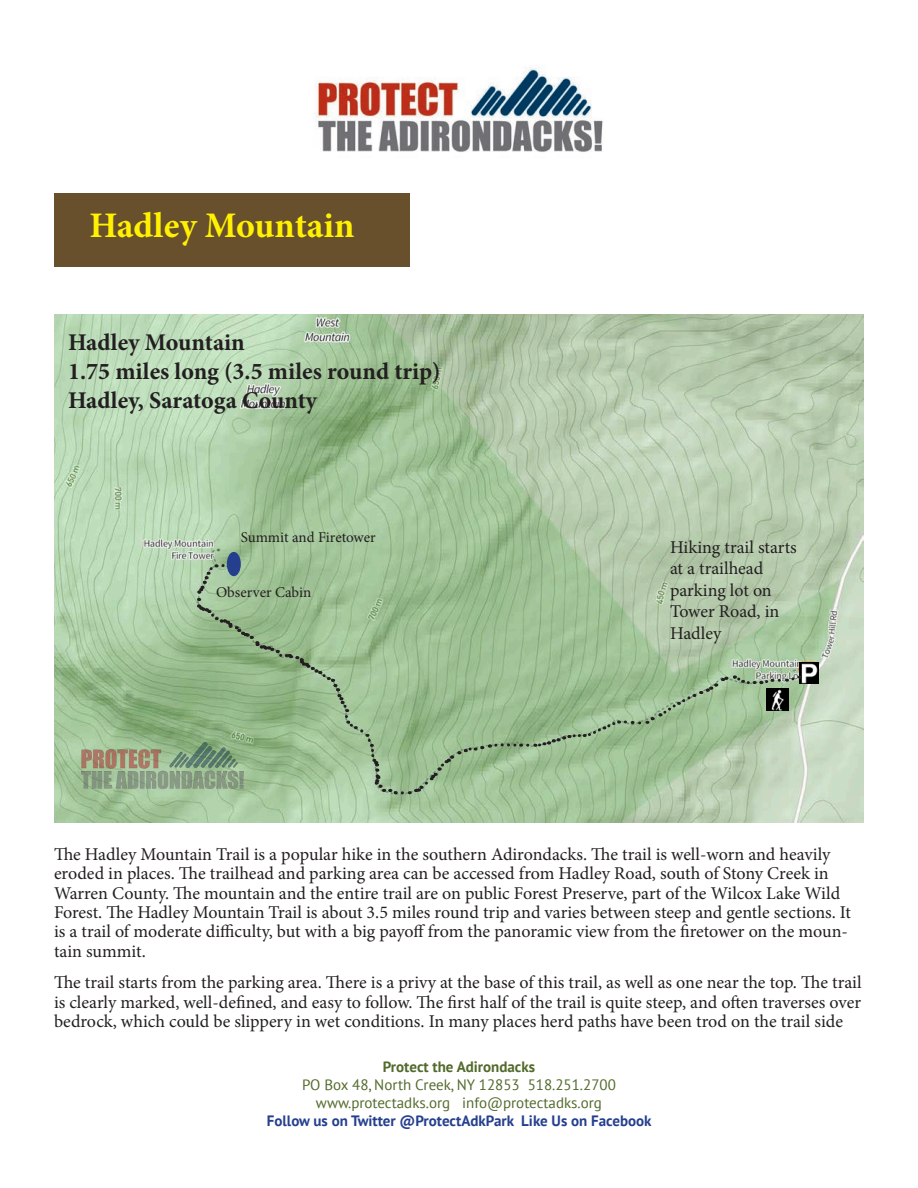
<style>
.page{position:relative;width:918px;height:1188px;background:#fff}
.page>*{position:absolute;margin:0;border:0;box-sizing:border-box;transform-origin:0 0}
.t1{font:700 36px "Minion Pro";color:#fff101}
.t2{font:700 24px "Minion Pro";color:#231f20}
.t3{font:18px/19.4px "Minion Pro";color:#231f20}
.t4{font:15px "PT Sans";color:#526a2b}
.t5{font:700 15px "PT Sans";color:#253f8e}
.t6{font:15px "Minion Pro";color:#231f20}
.t7{font:700 15px "PT Sans";color:#526a2b}
</style>
<div class="page">
<img style="left:315px;top:66px;width:288px;height:86px">
<div style="left:54px;top:193px;width:355px;height:74px;background:#68502c"></div>
<img style="left:54px;top:314px;width:810px;height:509px">
<img style="left:82px;top:742px;width:113px;height:46px">
<img style="left:800px;top:662px;width:19px;height:21px">
<svg style="left:195px;top:563px;width:605px;height:233px;background:#9ebd94"></svg>
<div style="left:227px;top:552px;width:14px;height:24px;background:#253f8e;border-radius:50%"></div>
<p class="t1" style="left:89px;top:200px;width:267px">Hadley Mountain</p>
<p class="t2" style="left:68px;top:326px;width:178px">Hadley Mountain</p>
<p class="t2" style="left:68px;top:354px;width:374px">1.75 miles long (3.5 miles round trip)</p>
<p class="t2" style="left:68px;top:383px;width:251px">Hadley, Saratoga County</p>
<p class="t6" style="left:241px;top:527px;width:136px">Summit and Firetower</p>
<p class="t6" style="left:216px;top:582px;width:97px">Observer Cabin</p>
<p class="t3" style="left:670px;top:536px;width:128px;line-height:21.6px">Hiking trail starts at a trailhead parking lot on<br>Tower Road, in<br>Hadley</p>
<p class="t3" style="left:54px;top:844px;width:798px">The Hadley Mountain Trail is a popular hike in the southern Adirondacks. The trail is well-worn and heavily eroded in places. The trailhead and parking area can be accessed from Hadley Road, south of Stony Creek in Warren County. The mountain and the entire trail are on public Forest Preserve, part of the Wilcox Lake Wild Forest. The Hadley Mountain Trail is about 3.5 miles round trip and varies between steep and gentle sections. It is a trail of moderate difficulty, but with a big payoff from the panoramic view from the firetower on the moun&shy;tain summit.</p>
<p class="t3" style="left:54px;top:973px;width:809px;text-align:justify">The trail starts from the parking area. There is a privy at the base of this trail, as well as one near the top. The trail is clearly marked, well-defined, and easy to follow. The first half of the trail is quite steep, and often traverses over bedrock, which could be slippery in wet conditions. In many places herd paths have been trod on the trail side</p>
<p class="t7" style="left:383px;top:1057px;width:154px">Protect the Adirondacks</p>
<p class="t4" style="left:302px;top:1075px;width:315px">PO Box 48, North Creek, NY 12853 518.251.2700</p>
<p class="t4" style="left:316px;top:1093px;width:288px">www.protectadks.org info@protectadks.org</p>
<p class="t5" style="left:267px;top:1111px;width:386px">Follow us on Twitter @ProtectAdkPark Like Us on Facebook</p>
</div>
